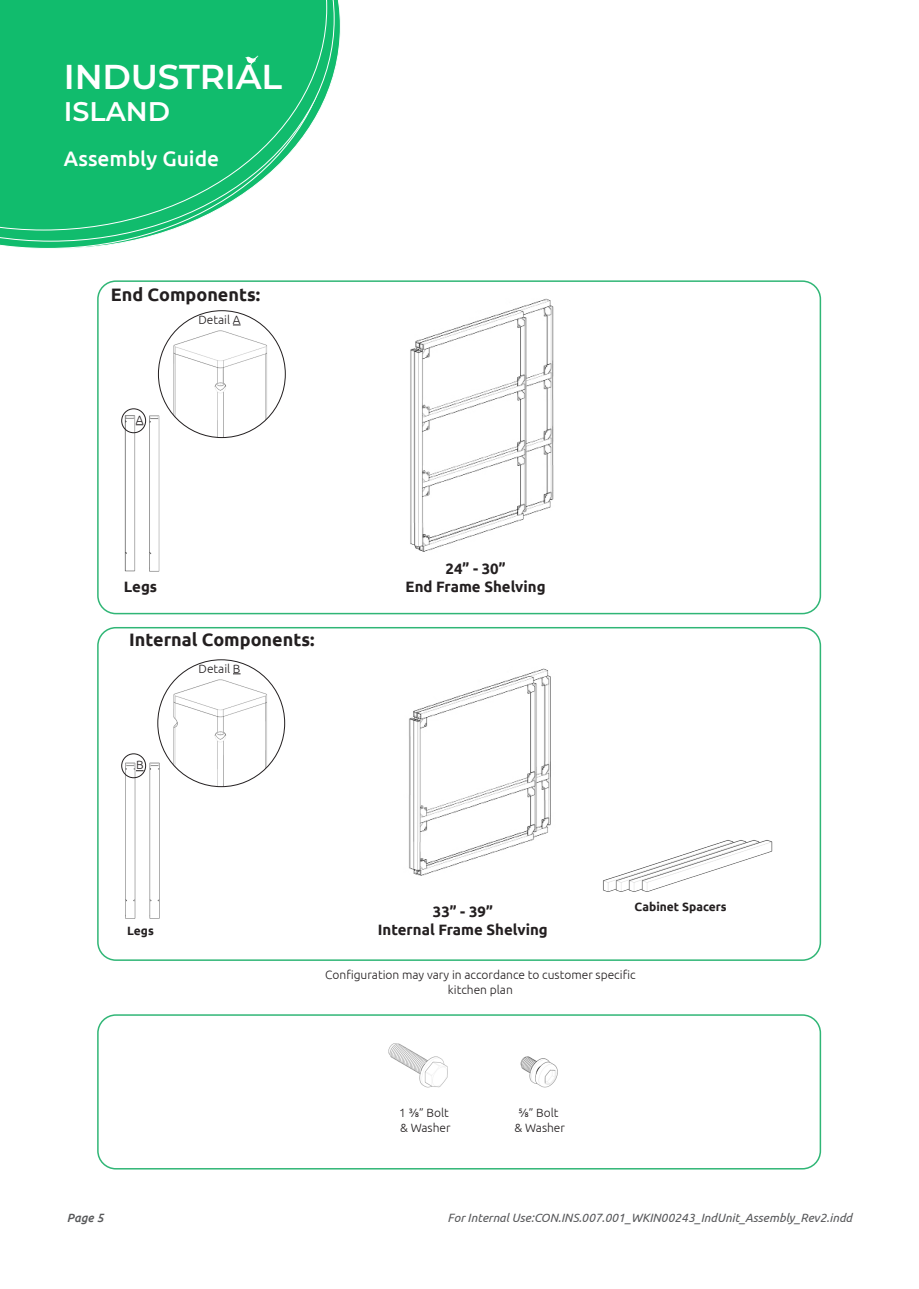
<style>
.page{position:relative;width:919px;height:1289px;background:#fff}
.page>*{position:absolute;margin:0;border:0;box-sizing:border-box;transform-origin:0 0}
.t1{font:600 34.5px "Montserrat";letter-spacing:-.005em;color:#fff}
.t2{font:600 27px "Montserrat";color:#fff}
.t3{font:500 21px "Ubuntu";color:#fff}
.t4{font:700 18px "Ubuntu";color:#231f20}
.t5{font:700 15px "Ubuntu";color:#231f20}
.t6{font:300 12px/14.4px "Ubuntu";color:#231f20;text-align:center}
.t7{font:italic 12px "Ubuntu";color:#57585a}
.t8{font:700 12px "Ubuntu";color:#231f20}
.t9{font:italic 500 12px "Ubuntu";color:#57585a}
</style>
<div class="page">
<svg style="left:334px;top:0;width:7px;height:73px"></svg>
<svg style="left:0;top:241px;width:130px;height:8px"></svg>
<svg style="left:0;top:0;width:334px;height:241px"></svg>
<svg style="left:0;top:0;width:327px;height:230px;background:#2cc37d"></svg>
<div style="left:97px;top:280px;width:724px;height:334px;border:2px solid #30b676;border-radius:18px"></div>
<div style="left:97px;top:1014px;width:724px;height:155px;border:2px solid #30b676;border-radius:18px"></div>
<img style="left:388px;top:1043px;width:60px;height:45px">
<img style="left:520px;top:1056px;width:38px;height:32px">
<div style="left:97px;top:627px;width:724px;height:333px;border:2px solid #30b676;border-radius:18px"></div>
<img style="left:121px;top:731px;width:59px;height:188px">
<img style="left:121px;top:383px;width:57px;height:189px">
<img style="left:158px;top:659px;width:127px;height:127px;border-radius:63px">
<img style="left:158px;top:311px;width:127px;height:126px;border-radius:63px">
<img style="left:603px;top:840px;width:170px;height:51px">
<div style="left:121px;top:753px;width:25px;height:25px;border:1px solid #231f20;border-radius:50%"></div>
<div style="left:121px;top:408px;width:25px;height:25px;border:1px solid #231f20;border-radius:50%"></div>
<img style="left:410px;top:299px;width:144px;height:253px">
<img style="left:409px;top:668px;width:142px;height:208px">
<svg style="left:245px;top:55px;width:14px;height:11px"></svg>
<p class="t1" style="left:64px;top:52px;width:220px">INDUSTRIAL</p>
<p class="t2" style="left:64px;top:92px;width:108px">ISLAND</p>
<p class="t3" style="left:64px;top:145px;width:157px">Assembly Guide</p>
<p class="t4" style="left:111px;top:283px;width:151px">End Components:</p>
<p class="t6" style="left:136px;top:412px;width:9px">A</p>
<p class="t6" style="left:198px;top:312px;width:44px">Detail A</p>
<p class="t5" style="left:124px;top:577px;width:35px">Legs</p>
<p class="t4" style="left:129px;top:629px;width:187px">Internal Components:</p>
<p class="t6" style="left:136px;top:757px;width:9px">B</p>
<p class="t6" style="left:198px;top:660px;width:43px">Detail B</p>
<p class="t5" style="left:445px;top:560px;width:61px">24” - 30”</p>
<p class="t5" style="left:405px;top:578px;width:141px">End Frame Shelving</p>
<p class="t8" style="left:127px;top:923px;width:28px">Legs</p>
<p class="t5" style="left:433px;top:902px;width:61px">33” - 39”</p>
<p class="t5" style="left:378px;top:920px;width:171px">Internal Frame Shelving</p>
<p class="t8" style="left:634px;top:899px;width:93px">Cabinet Spacers</p>
<p class="t6" style="left:325px;top:967px;width:312px">Configuration may vary in accordance to customer specific kitchen plan</p>
<p class="t6" style="left:399px;top:1105px;width:51px">1 3/8” Bolt</p>
<p class="t6" style="left:400px;top:1120px;width:52px">&amp; Washer</p>
<p class="t6" style="left:518px;top:1105px;width:42px">5/8” Bolt</p>
<p class="t6" style="left:514px;top:1120px;width:52px">&amp; Washer</p>
<p class="t9" style="left:67px;top:1210px;width:38px">Page 5</p>
<p class="t7" style="left:447px;top:1210px;width:406px">For Internal Use:CON.INS.007.001_WKIN00243_IndUnit_Assembly_Rev2.indd</p>
</div>
